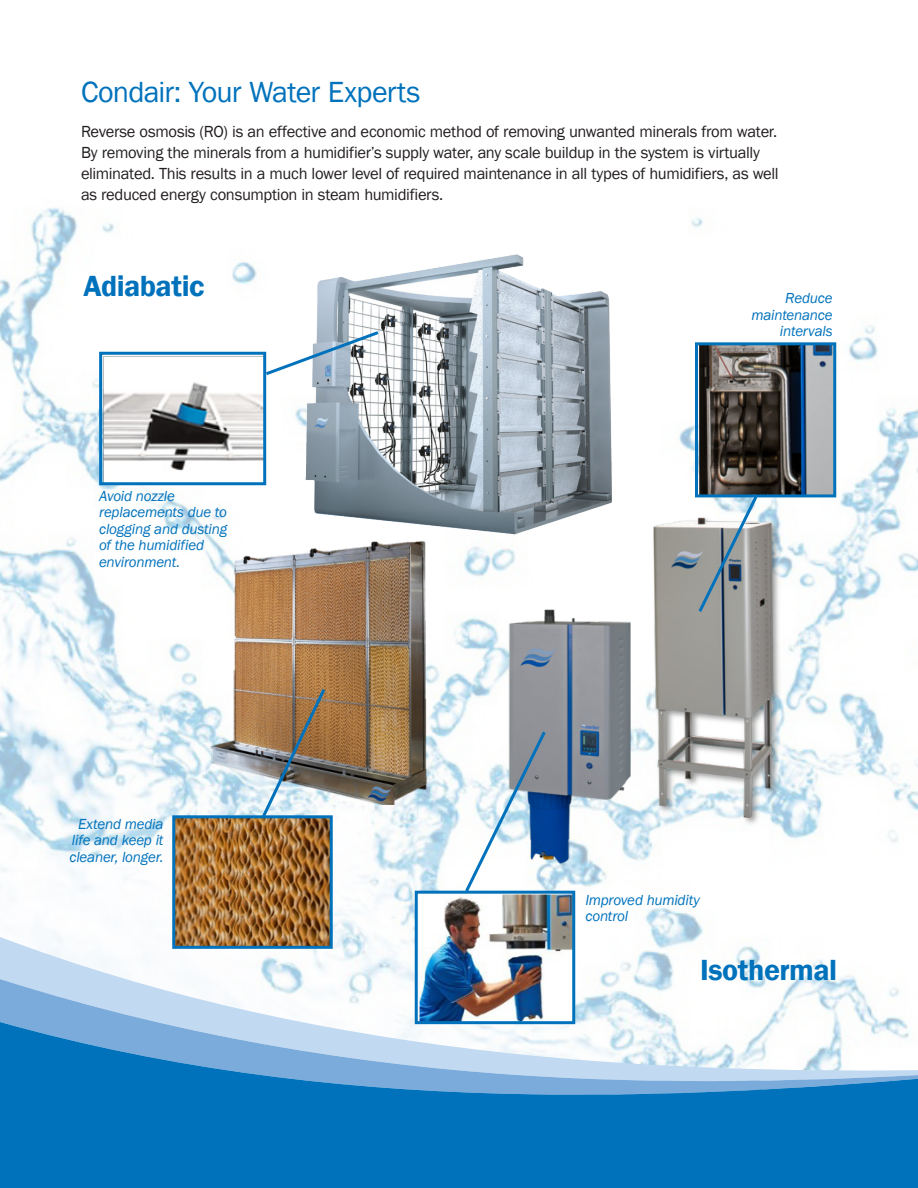
<style>
.page{position:relative;width:918px;height:1188px;background:#fff}
.page>*{position:absolute;margin:0;border:0;box-sizing:border-box;transform-origin:0 0}
.Hospital_Reference{font:30px "Franklin Gothic";letter-spacing:-.025em;color:#0072bc}
.Hospital_Reference-2{font:600 30px "Franklin Gothic";letter-spacing:-.015em;color:#0072bc}
.Hospital_Reference-3{font:16.5px/21px "Franklin Gothic";letter-spacing:-.02em;color:#231f20}
.Hospital_Reference-4{font:italic 15px/16.5px "Franklin Gothic";letter-spacing:-.015em;color:#0072bc}
</style>
<div class="page">
<img style="left:0;top:208px;width:918px;height:729px">
<svg style="left:0;top:937px;width:856px;height:42px"></svg>
<svg style="left:0;top:979px;width:899px;height:23px"></svg>
<svg style="left:0;top:1002px;width:918px;height:186px;background:#4d9bd0"></svg>
<img style="left:176px;top:819px;width:153px;height:126px">
<div style="left:172px;top:815px;width:161px;height:134px;border:3px solid #0072bc"></div>
<img style="left:297px;top:251px;width:323px;height:288px">
<img style="left:103px;top:356px;width:159px;height:125px">
<div style="left:99px;top:352px;width:167px;height:133px;border:3px solid #0072bc"></div>
<img style="left:173px;top:517px;width:299px;height:287px">
<img style="left:699px;top:346px;width:133px;height:147px">
<div style="left:695px;top:342px;width:141px;height:155px;border:3px solid #0072bc"></div>
<img style="left:642px;top:505px;width:153px;height:330px">
<img style="left:492px;top:600px;width:149px;height:270px">
<img style="left:419px;top:895px;width:152px;height:125px">
<div style="left:415px;top:891px;width:160px;height:133px;border:3px solid #0072bc"></div>
<svg style="left:263px;top:329px;width:119px;height:49px"></svg>
<img style="left:259px;top:686px;width:69px;height:136px">
<img style="left:696px;top:493px;width:64px;height:122px">
<svg style="left:463px;top:728px;width:85px;height:167px"></svg>
<p class="Hospital_Reference" style="left:81px;top:73px;width:341px">Condair: Your Water Experts</p>
<p class="Hospital_Reference-3" style="left:81px;top:121px;width:699px">Reverse osmosis (RO) is an effective and economic method of removing unwanted minerals from water.<br>By removing the minerals from a humidifier’s supply water, any scale buildup in the system is virtually eliminated. This results in a much lower level of required maintenance in all types of humidifiers, as well as reduced energy consumption in steam humidifiers.</p>
<p class="Hospital_Reference-2" style="left:84px;top:268px;width:123px">Adiabatic</p>
<p class="Hospital_Reference-4" style="left:99px;top:488px;width:130px">Avoid nozzle replacements due to clogging and dusting of the humidified environment.</p>
<p class="Hospital_Reference-4" style="left:69px;top:816px;width:96px;text-align:center">Extend media life and keep it cleaner, longer.</p>
<p class="Hospital_Reference-4" style="left:752px;top:290px;width:83px;text-align:right">Reduce maintenance intervals</p>
<p class="Hospital_Reference-4" style="left:585px;top:892px;width:116px">Improved humidity control</p>
<p class="Hospital_Reference-2" style="left:700px;top:952px;width:138px">Isothermal</p>
</div>
